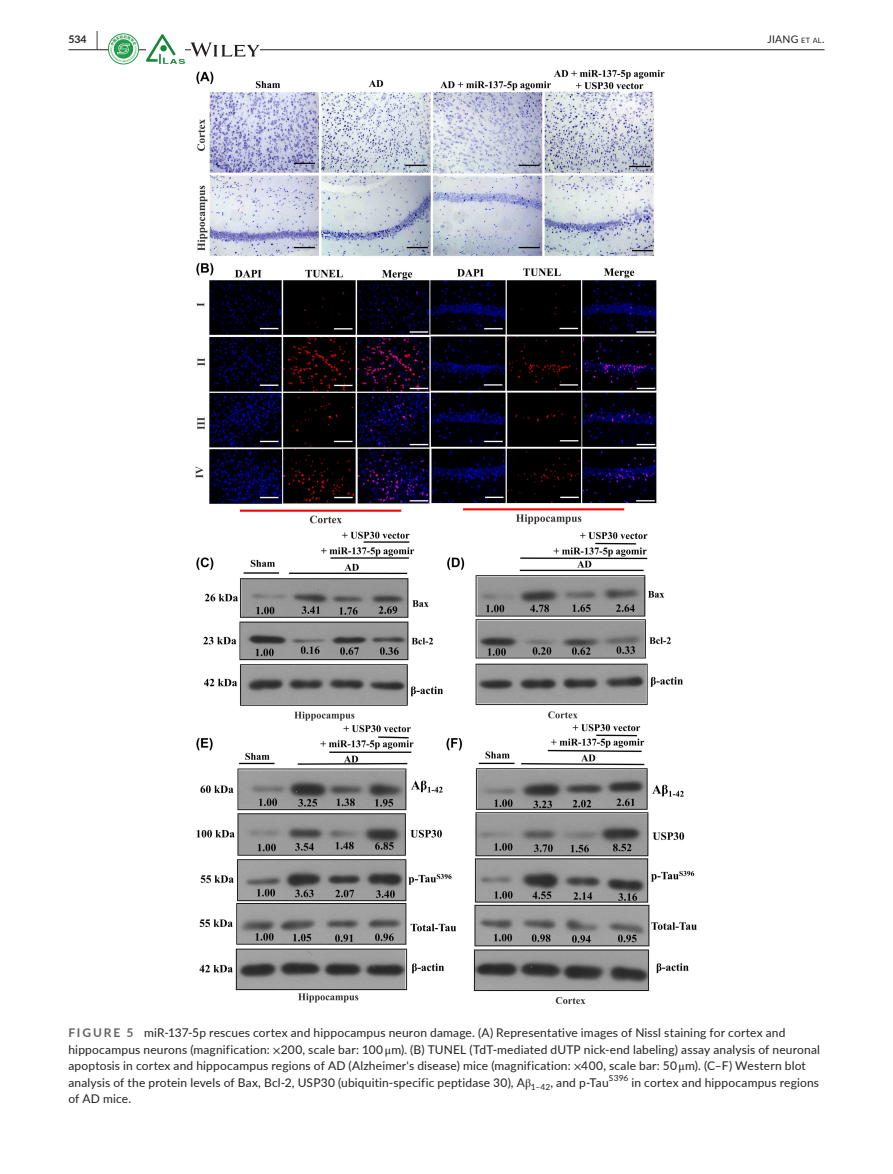
<style>
.page{position:relative;width:893px;height:1174px;background:#fff}
.page>*{position:absolute;margin:0;border:0;box-sizing:border-box;transform-origin:0 0}
.t1{font:12px/16.5px "Lato";letter-spacing:.015em;color:#231f20}
.t2{font:10.5px "Lato";letter-spacing:.025em;color:#231f20}
.t3{font:700 10.5px "Lato";color:#231f20}
.t4{font:8.4px "Lato";color:#231f20}
.s1{font-size:19.5px}
.s2{font-size:7.35px}
.s3{font-weight:700;color:#636366}
.s4{font-family:"STIX"}
</style>
<div class="page">
<hr style="left:68px;top:49px;width:756px;height:1px;background:#231f20">
<svg style="left:191px;top:42px;width:68px;height:15px"></svg>
<img style="left:146px;top:34px;width:38px;height:30px">
<svg style="left:108px;top:34px;width:31px;height:30px"></svg>
<div style="left:108px;top:34px;width:31px;height:30px;border:1px solid #239b49;border-radius:50%"></div>
<svg style="left:110px;top:35px;width:27px;height:27px"></svg>
<img style="left:196px;top:69px;width:501px;height:935px">
<p class="t3" style="left:68px;top:31px;width:31px">534 <span class="s1">|</span></p>
<p class="t2" style="left:767px;top:31px;width:59px">JIANG <span class="s2">et al</span>.</p>
<p class="t1" style="left:68px;top:1023px;width:753px"><span class="s3">FIGURE 5</span> miR-137-5p rescues cortex and hippocampus neuron damage. (A) Representative images of Nissl staining for cortex and hippocampus neurons (magnification: <span class="s4">×</span>200, scale bar: 100 <span class="s4">μ</span>m). (B) TUNEL (TdT-mediated dUTP nick-end labeling) assay analysis of neuronal apoptosis in cortex and hippocampus regions of AD (Alzheimer's disease) mice (magnification: <span class="s4">×</span>400, scale bar: 50 <span class="s4">μ</span>m). (C–F) Western blot analysis of the protein levels of Bax, Bcl-2, USP30 (ubiquitin-specific peptidase 30), A<span class="s4">β</span><sub>1–42</sub>, and p-Tau</p>
<p class="t4" style="left:609px;top:1072px;width:21px">S396</p>
<p class="t1" style="left:631px;top:1073px;width:189px">in cortex and hippocampus regions</p>
<p class="t1" style="left:68px;top:1089px;width:64px">of AD mice.</p>
</div>
